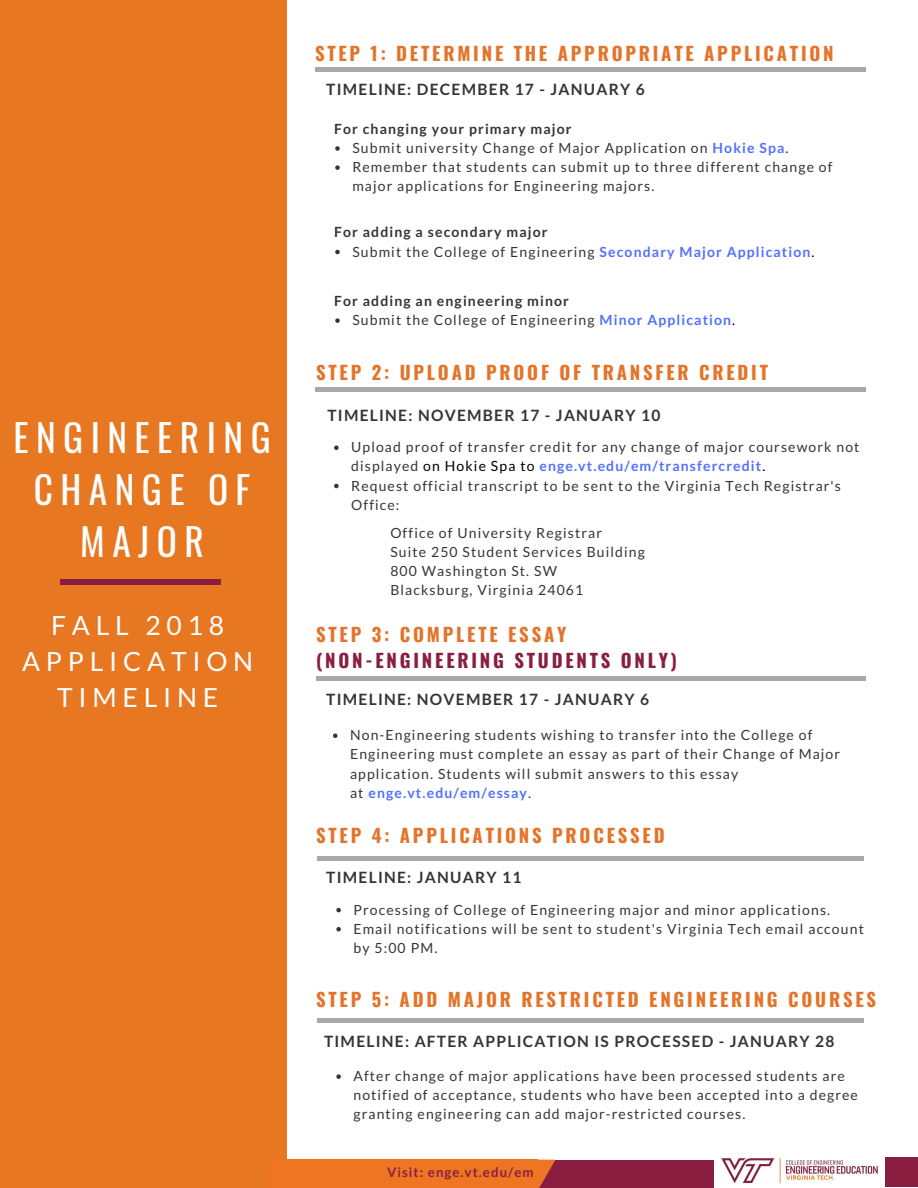
<style>
.page{position:relative;width:918px;height:1188px;background:#fff}
.page>*{position:absolute;margin:0;border:0;box-sizing:border-box;transform-origin:0 0}
.t1{font:37.35px/51.8px "Oswald";letter-spacing:.2em;color:#fff;text-align:center}
.t2{font:26.4px/36px "Lato";letter-spacing:.22em;color:#fff;text-align:center}
.t3{font:700 18.75px "Oswald";letter-spacing:.15em;color:#e3742a}
.t4{font:700 18.75px "Oswald";letter-spacing:.15em;color:#8a1e41}
.t5{font:700 15.6px "Lato";letter-spacing:.08em;color:#353535}
.t6{font:13.95px/19.2px "Lato";letter-spacing:.08em;color:#353535}
.t7{font:700 13.2px "Lato";letter-spacing:.08em;color:#8a1e41}
.s1{font-weight:700}
.s2{font-weight:700;color:#5271ff}
.s3{color:#000}
</style>
<div class="page">
<div style="left:0;top:0;width:287px;height:1188px;background:#e87722"></div>
<div style="left:60px;top:579px;width:160px;height:6px;background:#8a1e41"></div>
<hr style="left:315px;top:68px;width:550px;height:4px;background:#a8a8a8">
<svg style="left:335px;top:146px;width:5px;height:5px"></svg>
<svg style="left:335px;top:165px;width:5px;height:5px"></svg>
<svg style="left:334px;top:446px;width:5px;height:4px"></svg>
<svg style="left:334px;top:484px;width:5px;height:4px"></svg>
<svg style="left:336px;top:1074px;width:5px;height:5px"></svg>
<img style="left:713px;top:1158px;width:165px;height:30px">
<div style="left:315px;top:1160px;width:398px;height:28px;background:#8a1e41"></div>
<div style="left:885px;top:1158px;width:33px;height:29px;background:#8a1e41"></div>
<div style="left:269px;top:1160px;width:269px;height:28px;background:#ee7623"></div>
<svg style="left:512px;top:1159px;width:44px;height:29px"></svg>
<svg style="left:335px;top:318px;width:5px;height:5px"></svg>
<svg style="left:335px;top:250px;width:5px;height:4px"></svg>
<svg style="left:333px;top:734px;width:5px;height:4px"></svg>
<svg style="left:336px;top:908px;width:5px;height:4px"></svg>
<svg style="left:336px;top:927px;width:5px;height:5px"></svg>
<hr style="left:315px;top:387px;width:550px;height:4px;background:#a8a8a8">
<div style="left:316px;top:676px;width:549px;height:5px;background:#a8a8a8"></div>
<div style="left:317px;top:856px;width:547px;height:5px;background:#a8a8a8"></div>
<div style="left:317px;top:1018px;width:546px;height:5px;background:#a8a8a8"></div>
<h1 class="t1" style="left:13px;top:411px;width:259px">ENGINEERING<br>CHANGE OF<br>MAJOR</h1>
<h2 class="t2" style="left:22px;top:606px;width:233px">FALL 2018<br>APPLICATION<br>TIMELINE</h2>
<h3 class="t3" style="left:315px;top:38px;width:520px">STEP 1: DETERMINE THE APPROPRIATE APPLICATION</h3>
<p class="t5" style="left:326px;top:79px;width:320px">TIMELINE: DECEMBER 17 - JANUARY 6</p>
<p class="t6" style="left:352px;top:119px;width:482px;text-indent:-18px"><span class="s1">For changing your primary major<br></span>Submit university Change of Major Application on <span class="s2">Hokie Spa</span>.<br>Remember that students can submit up to three different change of major applications for Engineering majors.</p>
<p class="t6" style="left:352px;top:222px;width:464px;text-indent:-18px"><span class="s1">For adding a secondary major<br></span>Submit the College of Engineering <span class="s2">Secondary Major Application</span><span class="s3">.</span></p>
<p class="t6" style="left:352px;top:291px;width:384px;text-indent:-18px"><span class="s1">For adding an engineering minor<br></span>Submit the College of Engineering <span class="s2">Minor Application</span><span class="s3">.</span></p>
<h3 class="t3" style="left:316px;top:358px;width:453px">STEP 2: UPLOAD PROOF OF TRANSFER CREDIT</h3>
<p class="t5" style="left:327px;top:405px;width:335px">TIMELINE: NOVEMBER 17 - JANUARY 10</p>
<p class="t6" style="left:351px;top:437px;width:510px">Upload proof of transfer credit for any change of major coursework not displayed <span class="s3">on Hokie Spa to</span> <span class="s2">enge.vt.edu/em/transfercredit</span><span class="s3">.<br></span>Request official transcript to be sent to the Virginia Tech Registrar's Office:</p>
<p class="t6" style="left:390px;top:523px;width:256px">Office of University Registrar<br>Suite 250 Student Services Building<br>800 Washington St. SW<br>Blacksburg, Virginia 24061</p>
<h3 class="t3" style="left:316px;top:620px;width:252px">STEP 3: COMPLETE ESSAY</h3>
<h3 class="t4" style="left:316px;top:646px;width:362px">(NON-ENGINEERING STUDENTS ONLY)</h3>
<p class="t5" style="left:326px;top:690px;width:324px">TIMELINE: NOVEMBER 17 - JANUARY 6</p>
<p class="t6" style="left:350px;top:725px;width:492px">Non-Engineering students wishing to transfer into the College of Engineering must complete an essay as part of their Change of Major application. Students will submit answers to this essay<br>at <span class="s2">enge.vt.edu/em/essay</span>.</p>
<h3 class="t3" style="left:316px;top:820px;width:350px">STEP 4: APPLICATIONS PROCESSED</h3>
<p class="t5" style="left:326px;top:868px;width:197px">TIMELINE: JANUARY 11</p>
<p class="t6" style="left:353px;top:900px;width:512px">Processing of College of Engineering major and minor applications.<br>Email notifications will be sent to student's Virginia Tech email account by 5:00 PM.</p>
<h3 class="t3" style="left:316px;top:985px;width:562px">STEP 5: ADD MAJOR RESTRICTED ENGINEERING COURSES</h3>
<p class="t5" style="left:324px;top:1032px;width:512px">TIMELINE: AFTER APPLICATION IS PROCESSED - JANUARY 28</p>
<p class="t6" style="left:353px;top:1066px;width:506px">After change of major applications have been processed students are notified of acceptance, students who have been accepted into a degree granting engineering can add major-restricted courses.</p>
<p class="t7" style="left:387px;top:1164px;width:148px">Visit: enge.vt.edu/em</p>
</div>
